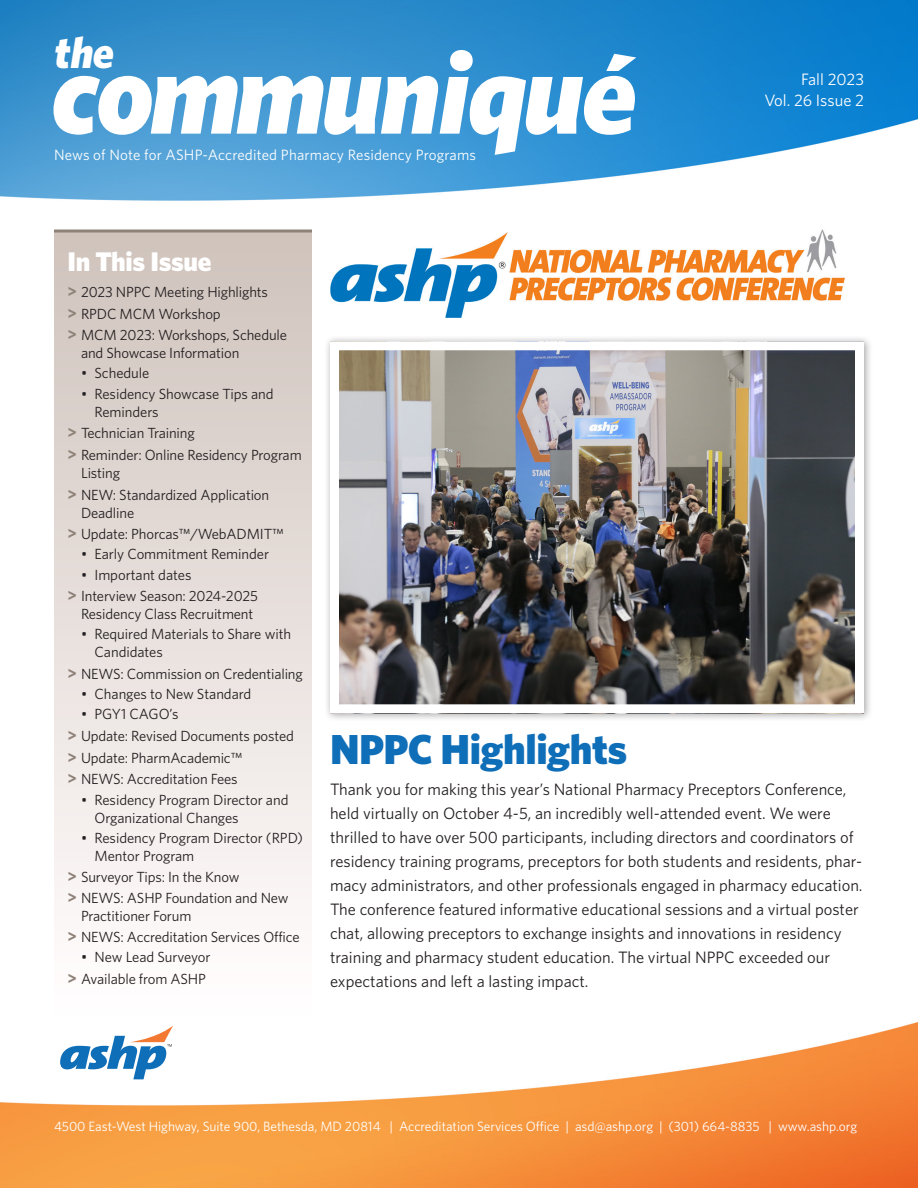
<style>
.page{position:relative;width:918px;height:1188px;background:#fff}
.page>*{position:absolute;margin:0;border:0;box-sizing:border-box;transform-origin:0 0}
.t1{font:italic 900 114.45px "Whitney";letter-spacing:-.03em;color:#fff}
.t2{font:italic 900 43.95px "Whitney";color:#fff}
.head1{font:900 42px "Whitney";letter-spacing:-.01em;color:#0f6eb8}
.head1-2{font:900 27px "Whitney";letter-spacing:-.01em;color:#fff}
.bt{font:16.5px/24px "Whitney";color:#231f20}
.t3{font:16.5px "Whitney";color:#fff}
.t4{font:15px "Whitney";letter-spacing:.01em;color:#fff}
.toc_indent{font:14.7px/18px "Whitney";letter-spacing:-.01em;color:#231f20}
.bt-2{font:13.5px "Whitney";letter-spacing:-.005em;color:#fff}
.s1{font-weight:700;font-size:16.5px;color:#8f8279}
</style>
<div class="page">
<img style="left:0;top:0;width:918px;height:318px">
<img style="left:0;top:1022px;width:918px;height:166px">
<div style="left:54px;top:231px;width:258px;height:789px;background:linear-gradient(to bottom,#cfc3bc,#fffeff)"></div>
<hr style="left:54px;top:230px;width:258px;height:2px;background:#8f8279">
<svg style="left:60px;top:1026px;width:113px;height:53px"></svg>
<img style="left:330px;top:230px;width:514px;height:87px">
<div style="left:324px;top:335px;width:549px;height:388px;background:#231f20;opacity:.4"></div>
<img style="left:340px;top:351px;width:514px;height:352px">
<div style="left:330px;top:341px;width:534px;height:372px;border:9px solid #fff"></div>
<p class="t2" style="left:54px;top:26px;width:62px">the</p>
<p class="t1" style="left:51px;top:25px;width:588px">communiqué</p>
<p class="t4" style="left:54px;top:146px;width:424px">News of Note for ASHP-Accredited Pharmacy Residency Programs</p>
<p class="t3" style="left:801px;top:70px;width:64px">Fall 2023</p>
<p class="t3" style="left:764px;top:91px;width:101px">Vol. 26 Issue 2</p>
<p class="head1-2" style="left:68px;top:245px;width:146px">In This Issue</p>
<p class="toc_indent" style="left:68px;top:283px;width:202px"><span class="s1">&gt;</span> 2023 NPPC Meeting Highlights</p>
<p class="toc_indent" style="left:68px;top:304px;width:155px"><span class="s1">&gt;</span> RPDC MCM Workshop</p>
<p class="toc_indent" style="left:81px;top:326px;width:208px;text-indent:-14px"><span class="s1">&gt;</span> MCM 2023: Workshops, Schedule and Showcase Information</p>
<p class="toc_indent" style="left:81px;top:364px;width:70px">• Schedule</p>
<p class="toc_indent" style="left:94px;top:384px;width:181px;text-indent:-14px">• Residency Showcase Tips and<br>Reminders</p>
<p class="toc_indent" style="left:68px;top:424px;width:129px"><span class="s1">&gt;</span> Technician Training</p>
<p class="toc_indent" style="left:81px;top:446px;width:222px;text-indent:-14px"><span class="s1">&gt;</span> Reminder: Online Residency Program<br>Listing</p>
<p class="toc_indent" style="left:81px;top:485px;width:190px;text-indent:-14px"><span class="s1">&gt;</span> NEW: Standardized Application<br>Deadline</p>
<p class="toc_indent" style="left:68px;top:525px;width:218px"><span class="s1">&gt;</span> Update: Phorcas™/WebADMIT™</p>
<p class="toc_indent" style="left:81px;top:545px;width:190px">• Early Commitment Reminder</p>
<p class="toc_indent" style="left:81px;top:565px;width:112px">• Important dates</p>
<p class="toc_indent" style="left:81px;top:587px;width:179px;text-indent:-14px"><span class="s1">&gt;</span> Interview Season: 2024-2025<br>Residency Class Recruitment</p>
<p class="toc_indent" style="left:94px;top:625px;width:198px;text-indent:-14px">• Required Materials to Share with<br>Candidates</p>
<p class="toc_indent" style="left:68px;top:665px;width:237px"><span class="s1">&gt;</span> NEWS: Commission on Credentialing</p>
<p class="toc_indent" style="left:81px;top:685px;width:172px">• Changes to New Standard</p>
<p class="toc_indent" style="left:81px;top:705px;width:99px">• PGY1 CAGO’s</p>
<p class="toc_indent" style="left:68px;top:727px;width:228px"><span class="s1">&gt;</span> Update: Revised Documents posted</p>
<p class="toc_indent" style="left:68px;top:748px;width:176px"><span class="s1">&gt;</span> Update: PharmAcademic™</p>
<p class="toc_indent" style="left:68px;top:770px;width:172px"><span class="s1">&gt;</span> NEWS: Accreditation Fees</p>
<p class="toc_indent" style="left:94px;top:790px;width:195px;text-indent:-14px">• Residency Program Director and<br>Organizational Changes</p>
<p class="toc_indent" style="left:94px;top:828px;width:210px;text-indent:-14px">• Residency Program Director (RPD)<br>Mentor Program</p>
<p class="toc_indent" style="left:68px;top:868px;width:174px"><span class="s1">&gt;</span> Surveyor Tips: In the Know</p>
<p class="toc_indent" style="left:81px;top:888px;width:209px;text-indent:-14px"><span class="s1">&gt;</span> NEWS: ASHP Foundation and New<br>Practitioner Forum</p>
<p class="toc_indent" style="left:68px;top:928px;width:234px"><span class="s1">&gt;</span> NEWS: Accreditation Services Office</p>
<p class="toc_indent" style="left:81px;top:948px;width:131px">• New Lead Surveyor</p>
<p class="toc_indent" style="left:68px;top:970px;width:140px"><span class="s1">&gt;</span> Available from ASHP</p>
<p class="head1" style="left:330px;top:724px;width:299px">NPPC Highlights</p>
<p class="bt" style="left:330px;top:777px;width:534px">Thank you for making this year’s National Pharmacy Preceptors Conference, held virtually on October 4-5, an incredibly well-attended event. We were thrilled to have over 500 participants, including directors and coordinators of residency training programs, preceptors for both students and residents, phar&shy;macy administrators, and other professionals engaged in pharmacy education.<br>The conference featured informative educational sessions and a virtual poster chat, allowing preceptors to exchange insights and innovations in residency training and pharmacy student education. The virtual NPPC exceeded our expectations and left a lasting impact.</p>
<p class="bt-2" style="left:54px;top:1118px;width:805px">4500 East-West Highway, Suite 900, Bethesda, MD 20814 | Accreditation Services Office | asd@ashp.org | (301) 664-8835 | www.ashp.org</p>
</div>
